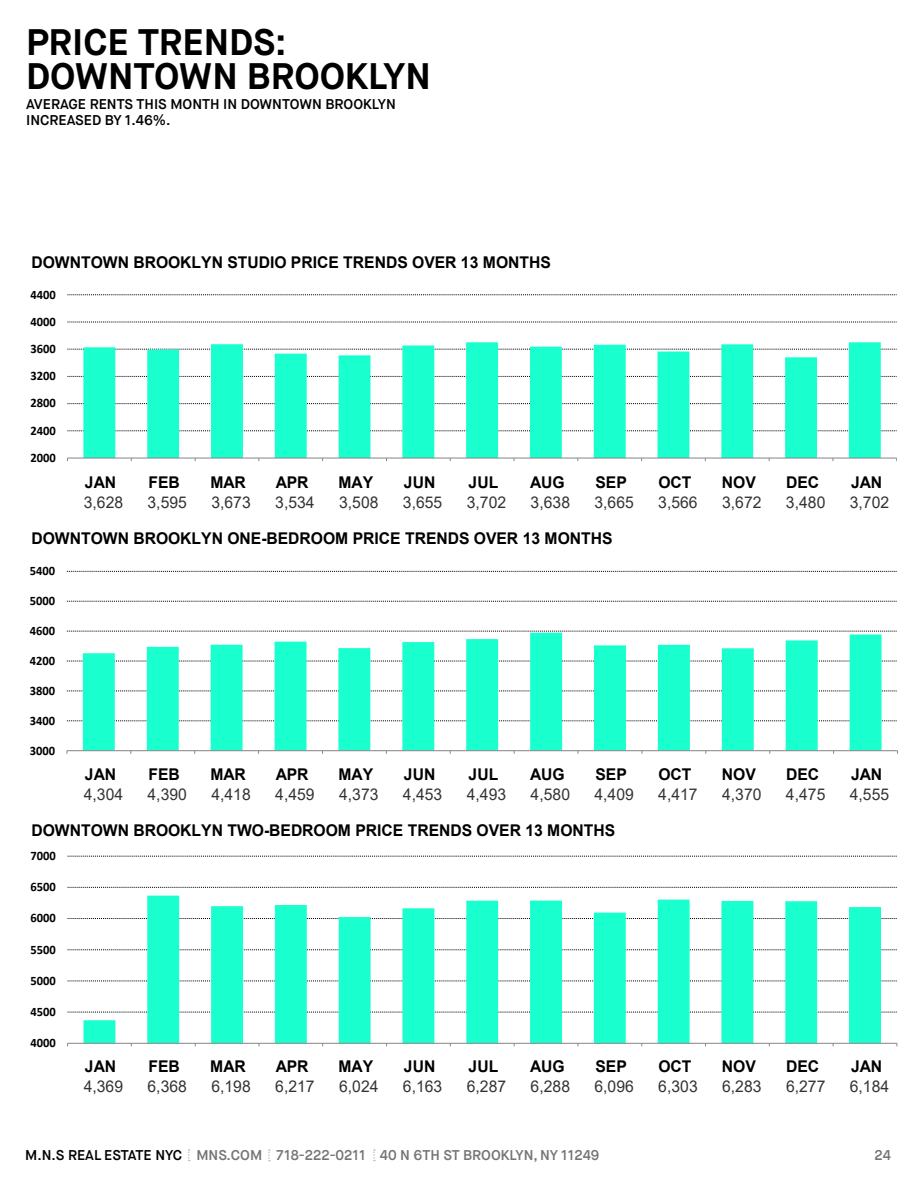
<style>
.page{position:relative;width:918px;height:1188px;background:#fff}
.page>*{position:absolute;margin:0;border:0;box-sizing:border-box;transform-origin:0 0}
.t1{font:700 36.9px "Maison Neue";color:#000}
.t2{font:700 16.2px "Arial";color:#000}
.t3{font:16.2px "Arial";letter-spacing:.005em;color:#333}
.t4{font:600 14.1px "Maison Neue";color:#747575}
.t5{font:600 14.1px "Maison Neue";color:#000}
.t6{font:700 12.9px "Calibri";color:#000}
.s1{color:#000}
</style>
<div class="page">
<svg style="left:188px;top:1149px;width:2px;height:12px"></svg>
<svg style="left:268px;top:1149px;width:2px;height:12px"></svg>
<svg style="left:373px;top:1149px;width:2px;height:12px"></svg>
<svg style="left:67px;top:430px;width:830px;height:1px"></svg>
<svg style="left:67px;top:403px;width:830px;height:1px"></svg>
<svg style="left:67px;top:376px;width:830px;height:1px"></svg>
<svg style="left:67px;top:349px;width:830px;height:1px"></svg>
<svg style="left:67px;top:322px;width:830px;height:1px"></svg>
<svg style="left:67px;top:294px;width:830px;height:1px"></svg>
<svg style="left:83px;top:342px;width:798px;height:116px"></svg>
<hr style="left:67px;top:458px;width:830px;height:1px;background:#868686">
<svg style="left:67px;top:720px;width:830px;height:1px"></svg>
<svg style="left:67px;top:690px;width:830px;height:1px"></svg>
<svg style="left:67px;top:661px;width:830px;height:1px"></svg>
<svg style="left:67px;top:631px;width:830px;height:1px"></svg>
<svg style="left:67px;top:601px;width:830px;height:1px"></svg>
<svg style="left:67px;top:571px;width:830px;height:1px"></svg>
<svg style="left:83px;top:633px;width:799px;height:117px"></svg>
<hr style="left:67px;top:750px;width:831px;height:1px;background:#868686">
<svg style="left:68px;top:1012px;width:829px;height:1px"></svg>
<svg style="left:68px;top:980px;width:829px;height:1px"></svg>
<svg style="left:68px;top:949px;width:829px;height:1px"></svg>
<svg style="left:68px;top:918px;width:829px;height:1px"></svg>
<svg style="left:68px;top:887px;width:829px;height:1px"></svg>
<svg style="left:68px;top:856px;width:829px;height:1px"></svg>
<svg style="left:84px;top:896px;width:797px;height:147px"></svg>
<hr style="left:68px;top:1043px;width:829px;height:1px;background:#868686">
<p class="t1" style="left:26px;top:19px;width:262px">PRICE TRENDS:</p>
<p class="t1" style="left:26px;top:53px;width:406px">DOWNTOWN BROOKLYN</p>
<p class="t5" style="left:26px;top:95px;width:371px">AVERAGE RENTS THIS MONTH IN DOWNTOWN BROOKLYN</p>
<p class="t5" style="left:26px;top:111px;width:146px">INCREASED BY 1.46%.</p>
<p class="t2" style="left:32px;top:253px;width:521px">DOWNTOWN BROOKLYN STUDIO PRICE TRENDS OVER 13 MONTHS</p>
<p class="t6" style="left:30px;top:285px;width:27px">4400</p>
<p class="t6" style="left:30px;top:312px;width:27px">4000</p>
<p class="t6" style="left:30px;top:340px;width:27px">3600</p>
<p class="t6" style="left:30px;top:367px;width:27px">3200</p>
<p class="t6" style="left:30px;top:394px;width:27px">2800</p>
<p class="t6" style="left:30px;top:421px;width:27px">2400</p>
<p class="t6" style="left:30px;top:448px;width:27px">2000</p>
<p class="t2" style="left:85px;top:472px;width:33px">JAN</p>
<p class="t2" style="left:149px;top:472px;width:33px">FEB</p>
<p class="t2" style="left:210px;top:472px;width:37px">MAR</p>
<p class="t2" style="left:276px;top:472px;width:34px">APR</p>
<p class="t2" style="left:338px;top:472px;width:36px">MAY</p>
<p class="t2" style="left:404px;top:472px;width:33px">JUN</p>
<p class="t2" style="left:469px;top:472px;width:31px">JUL</p>
<p class="t2" style="left:530px;top:472px;width:36px">AUG</p>
<p class="t2" style="left:595px;top:472px;width:33px">SEP</p>
<p class="t2" style="left:658px;top:472px;width:35px">OCT</p>
<p class="t2" style="left:722px;top:472px;width:35px">NOV</p>
<p class="t2" style="left:786px;top:472px;width:35px">DEC</p>
<p class="t2" style="left:851px;top:472px;width:33px">JAN</p>
<p class="t3" style="left:84px;top:491px;width:41px">3,628</p>
<p class="t3" style="left:148px;top:491px;width:41px">3,595</p>
<p class="t3" style="left:211px;top:491px;width:41px">3,673</p>
<p class="t3" style="left:275px;top:491px;width:41px">3,534</p>
<p class="t3" style="left:339px;top:491px;width:41px">3,508</p>
<p class="t3" style="left:403px;top:491px;width:41px">3,655</p>
<p class="t3" style="left:467px;top:491px;width:41px">3,702</p>
<p class="t3" style="left:531px;top:491px;width:41px">3,638</p>
<p class="t3" style="left:594px;top:491px;width:41px">3,665</p>
<p class="t3" style="left:658px;top:491px;width:41px">3,566</p>
<p class="t3" style="left:722px;top:491px;width:41px">3,672</p>
<p class="t3" style="left:786px;top:491px;width:41px">3,480</p>
<p class="t3" style="left:850px;top:491px;width:41px">3,702</p>
<p class="t2" style="left:32px;top:529px;width:583px">DOWNTOWN BROOKLYN ONE-BEDROOM PRICE TRENDS OVER 13 MONTHS</p>
<p class="t6" style="left:30px;top:562px;width:27px">5400</p>
<p class="t6" style="left:30px;top:592px;width:27px">5000</p>
<p class="t6" style="left:30px;top:622px;width:27px">4600</p>
<p class="t6" style="left:30px;top:651px;width:27px">4200</p>
<p class="t6" style="left:30px;top:681px;width:27px">3800</p>
<p class="t6" style="left:30px;top:711px;width:27px">3400</p>
<p class="t6" style="left:30px;top:741px;width:27px">3000</p>
<p class="t2" style="left:85px;top:765px;width:33px">JAN</p>
<p class="t2" style="left:149px;top:765px;width:33px">FEB</p>
<p class="t2" style="left:210px;top:765px;width:37px">MAR</p>
<p class="t2" style="left:276px;top:765px;width:34px">APR</p>
<p class="t2" style="left:338px;top:765px;width:36px">MAY</p>
<p class="t2" style="left:404px;top:765px;width:33px">JUN</p>
<p class="t2" style="left:469px;top:765px;width:31px">JUL</p>
<p class="t2" style="left:530px;top:765px;width:36px">AUG</p>
<p class="t2" style="left:595px;top:765px;width:33px">SEP</p>
<p class="t2" style="left:658px;top:765px;width:35px">OCT</p>
<p class="t2" style="left:722px;top:765px;width:35px">NOV</p>
<p class="t2" style="left:786px;top:765px;width:35px">DEC</p>
<p class="t2" style="left:851px;top:765px;width:33px">JAN</p>
<p class="t3" style="left:84px;top:783px;width:41px">4,304</p>
<p class="t3" style="left:148px;top:783px;width:41px">4,390</p>
<p class="t3" style="left:211px;top:783px;width:41px">4,418</p>
<p class="t3" style="left:275px;top:783px;width:41px">4,459</p>
<p class="t3" style="left:339px;top:783px;width:41px">4,373</p>
<p class="t3" style="left:403px;top:783px;width:41px">4,453</p>
<p class="t3" style="left:467px;top:783px;width:41px">4,493</p>
<p class="t3" style="left:531px;top:783px;width:41px">4,580</p>
<p class="t3" style="left:594px;top:783px;width:41px">4,409</p>
<p class="t3" style="left:658px;top:783px;width:41px">4,417</p>
<p class="t3" style="left:722px;top:783px;width:41px">4,370</p>
<p class="t3" style="left:786px;top:783px;width:41px">4,475</p>
<p class="t3" style="left:850px;top:783px;width:41px">4,555</p>
<p class="t2" style="left:32px;top:821px;width:585px">DOWNTOWN BROOKLYN TWO-BEDROOM PRICE TRENDS OVER 13 MONTHS</p>
<p class="t6" style="left:30px;top:847px;width:27px">7000</p>
<p class="t6" style="left:30px;top:878px;width:27px">6500</p>
<p class="t6" style="left:30px;top:909px;width:27px">6000</p>
<p class="t6" style="left:30px;top:940px;width:27px">5500</p>
<p class="t6" style="left:30px;top:971px;width:27px">5000</p>
<p class="t6" style="left:30px;top:1003px;width:27px">4500</p>
<p class="t6" style="left:30px;top:1034px;width:27px">4000</p>
<p class="t2" style="left:85px;top:1057px;width:33px">JAN</p>
<p class="t2" style="left:149px;top:1057px;width:33px">FEB</p>
<p class="t2" style="left:210px;top:1057px;width:37px">MAR</p>
<p class="t2" style="left:276px;top:1057px;width:34px">APR</p>
<p class="t2" style="left:338px;top:1057px;width:36px">MAY</p>
<p class="t2" style="left:404px;top:1057px;width:33px">JUN</p>
<p class="t2" style="left:469px;top:1057px;width:31px">JUL</p>
<p class="t2" style="left:530px;top:1057px;width:36px">AUG</p>
<p class="t2" style="left:595px;top:1057px;width:33px">SEP</p>
<p class="t2" style="left:658px;top:1057px;width:35px">OCT</p>
<p class="t2" style="left:722px;top:1057px;width:35px">NOV</p>
<p class="t2" style="left:786px;top:1057px;width:35px">DEC</p>
<p class="t2" style="left:851px;top:1057px;width:33px">JAN</p>
<p class="t3" style="left:84px;top:1076px;width:41px">4,369</p>
<p class="t3" style="left:148px;top:1076px;width:41px">6,368</p>
<p class="t3" style="left:211px;top:1076px;width:41px">6,198</p>
<p class="t3" style="left:275px;top:1076px;width:41px">6,217</p>
<p class="t3" style="left:339px;top:1076px;width:41px">6,024</p>
<p class="t3" style="left:403px;top:1076px;width:41px">6,163</p>
<p class="t3" style="left:467px;top:1076px;width:41px">6,287</p>
<p class="t3" style="left:531px;top:1076px;width:41px">6,288</p>
<p class="t3" style="left:594px;top:1076px;width:41px">6,096</p>
<p class="t3" style="left:658px;top:1076px;width:41px">6,303</p>
<p class="t3" style="left:722px;top:1076px;width:41px">6,283</p>
<p class="t3" style="left:786px;top:1076px;width:41px">6,277</p>
<p class="t3" style="left:850px;top:1076px;width:41px">6,184</p>
<p class="t4" style="left:25px;top:1147px;width:576px"><span class="s1">M.N.S REAL ESTATE NYC</span> MNS.COM 718-222-0211 40 N 6TH ST BROOKLYN, NY 11249</p>
<p class="t4" style="left:875px;top:1146px;width:18px">24</p>
</div>
